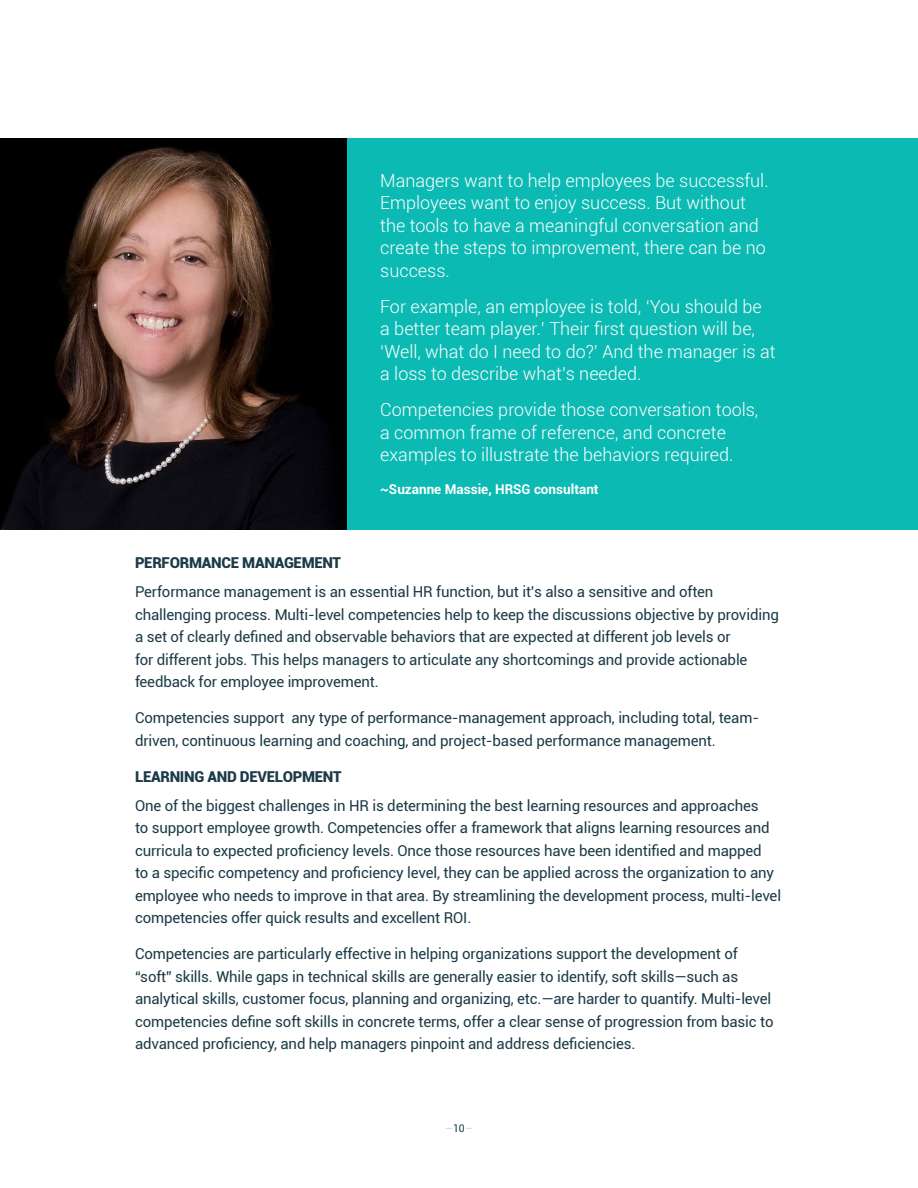
<style>
.page{position:relative;width:918px;height:1188px;background:#fff}
.page>*{position:absolute;margin:0;border:0;box-sizing:border-box;transform-origin:0 0}
.t1{font:300 18px/22.5px "Roboto";color:#fff}
.t2{font:15px/22.5px "Roboto";letter-spacing:-.01em;color:#1c3b47}
.t3{font:900 15px "Roboto";letter-spacing:-.02em;color:#1c3b47}
.t4{font:700 13.5px "Roboto";color:#fff}
.t5{font:10.5px "Roboto";color:#bdd2dc}
.s1{color:#1c3b47}
</style>
<div class="page">
<div style="left:346px;top:138px;width:572px;height:392px;background:#0cbab4"></div>
<img style="left:0;top:138px;width:346px;height:392px">
<p class="t1" style="left:380px;top:169px;width:390px">Managers want to help employees be successful.<br>Employees want to enjoy success. But without the tools to have a meaningful conversation and create the steps to improvement, there can be no success.</p>
<p class="t1" style="left:380px;top:295px;width:397px">For example, an employee is told, ‘You should be a better team player.’ Their first question will be, ‘Well, what do I need to do?’ And the manager is at a loss to describe what’s needed.</p>
<p class="t1" style="left:380px;top:398px;width:380px">Competencies provide those conversation tools, a common frame of reference, and concrete examples to illustrate the behaviors required.</p>
<p class="t4" style="left:380px;top:480px;width:220px">~Suzanne Massie, HRSG consultant</p>
<p class="t3" style="left:135px;top:552px;width:208px">PERFORMANCE MANAGEMENT</p>
<p class="t2" style="left:135px;top:580px;width:645px">Performance management is an essential HR function, but it’s also a sensitive and often challenging process. Multi-level competencies help to keep the discussions objective by providing a set of clearly defined and observable behaviors that are expected at different job levels or<br>for different jobs. This helps managers to articulate any shortcomings and provide actionable feedback for employee improvement.</p>
<p class="t2" style="left:135px;top:706px;width:626px">Competencies support any type of performance-management approach, including total, team&shy;driven, continuous learning and coaching, and project-based performance management.</p>
<p class="t3" style="left:135px;top:766px;width:208px">LEARNING AND DEVELOPMENT</p>
<p class="t2" style="left:135px;top:794px;width:648px">One of the biggest challenges in HR is determining the best learning resources and approaches<br>to support employee growth. Competencies offer a framework that aligns learning resources and curricula to expected proficiency levels. Once those resources have been identified and mapped<br>to a specific competency and proficiency level, they can be applied across the organization to any employee who needs to improve in that area. By streamlining the development process, multi-level competencies offer quick results and excellent ROI.</p>
<p class="t2" style="left:135px;top:942px;width:640px">Competencies are particularly effective in helping organizations support the development of “soft” skills. While gaps in technical skills are generally easier to identify, soft skills—such as analytical skills, customer focus, planning and organizing, etc.—are harder to quantify. Multi-level competencies define soft skills in concrete terms, offer a clear sense of progression from basic to advanced proficiency, and help managers pinpoint and address deficiencies.</p>
<p class="t5" style="left:445px;top:1121px;width:30px">—<span class="s1">10</span>—</p>
</div>
